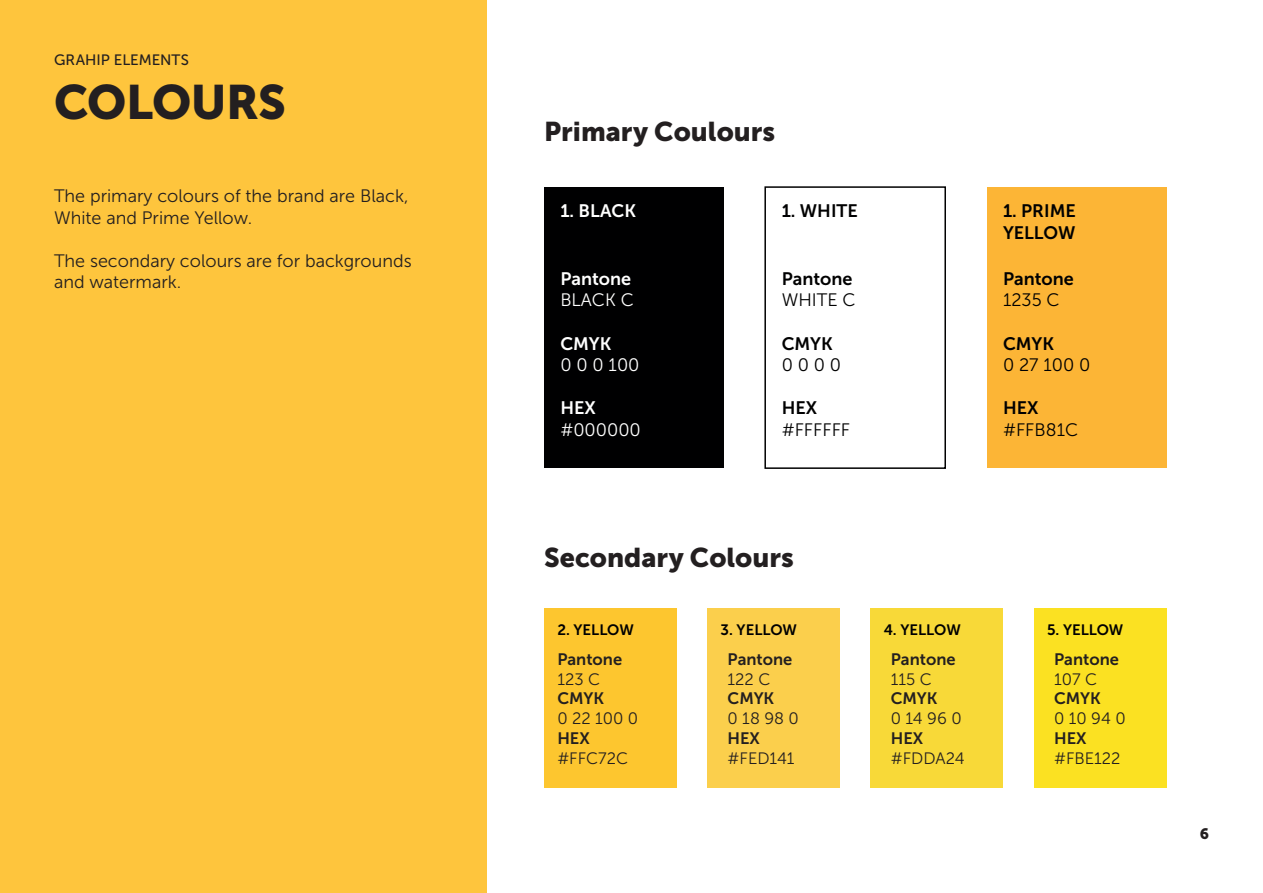
<style>
.page{position:relative;width:1263px;height:893px;background:#fff}
.page>*{position:absolute;margin:0;border:0;box-sizing:border-box;transform-origin:0 0}
.t1{font:48px "Museo Sans 900";letter-spacing:-.015em;color:#231f20}
.t2{font:27px "Museo Sans 900";color:#231f20}
.t3{font:18px/21.6px "Museo Sans 300";color:#231f20}
.t4{font:18px "Museo Sans 700";color:#000001}
.t5{font:18px "Museo Sans 300";color:#000001}
.t6{font:18px "Museo Sans 700";color:#fff}
.t7{font:18px "Museo Sans 300";color:#fff}
.t8{font:16.5px "Museo Sans 300";color:#231f20}
.t9{font:16.5px "Museo Sans 700";color:#231f20}
.t10{font:15px "Museo Sans 700";color:#000001}
.Body{font:15px "Museo Sans 500";letter-spacing:.005em;color:#231f20}
.t11{font:15px "Museo Sans 900";color:#231f20}
</style>
<div class="page">
<div style="left:0;top:0;width:487px;height:893px;background:#fec53d"></div>
<div style="left:544px;top:188px;width:180px;height:280px;background:#000001"></div>
<div style="left:544px;top:608px;width:132px;height:180px;background:#fdc62f"></div>
<div style="left:764px;top:186px;width:182px;height:283px;background:#fff;border:2px solid #000001"></div>
<div style="left:707px;top:608px;width:133px;height:180px;background:#fbcf4c"></div>
<div style="left:987px;top:188px;width:179px;height:280px;background:#fcb536"></div>
<div style="left:871px;top:608px;width:132px;height:180px;background:#f8d938"></div>
<div style="left:1034px;top:608px;width:132px;height:180px;background:#fbe122"></div>
<p class="Body" style="left:54px;top:52px;width:136px">GRAHIP ELEMENTS</p>
<h1 class="t1" style="left:54px;top:75px;width:234px">COLOURS</h1>
<p class="t3" style="left:54px;top:185px;width:356px">The primary colours of the brand are Black,<br>White and Prime Yellow.</p>
<p class="t3" style="left:54px;top:250px;width:359px">The secondary colours are for backgrounds and watermark.</p>
<p class="t2" style="left:544px;top:117px;width:233px">Primary Coulours</p>
<p class="t6" style="left:560px;top:201px;width:77px">1. BLACK</p>
<p class="t4" style="left:782px;top:201px;width:78px">1. WHITE</p>
<p class="t4" style="left:1003px;top:201px;width:74px">1. PRIME</p>
<p class="t4" style="left:1003px;top:223px;width:74px">YELLOW</p>
<p class="t6" style="left:560px;top:269px;width:72px">Pantone</p>
<p class="t7" style="left:560px;top:290px;width:75px">BLACK C</p>
<p class="t6" style="left:560px;top:333px;width:53px">CMYK</p>
<p class="t7" style="left:560px;top:355px;width:81px">0 0 0 100</p>
<p class="t6" style="left:560px;top:398px;width:37px">HEX</p>
<p class="t7" style="left:560px;top:420px;width:82px">#000000</p>
<p class="t4" style="left:782px;top:269px;width:72px">Pantone</p>
<p class="t5" style="left:782px;top:290px;width:75px">WHITE C</p>
<p class="t4" style="left:782px;top:333px;width:53px">CMYK</p>
<p class="t5" style="left:782px;top:355px;width:61px">0 0 0 0</p>
<p class="t4" style="left:782px;top:398px;width:37px">HEX</p>
<p class="t5" style="left:782px;top:420px;width:70px">#FFFFFF</p>
<p class="t2" style="left:544px;top:542px;width:251px">Secondary Colours</p>
<p class="t4" style="left:1003px;top:269px;width:72px">Pantone</p>
<p class="t5" style="left:1003px;top:290px;width:58px">1235 C</p>
<p class="t4" style="left:1003px;top:333px;width:53px">CMYK</p>
<p class="t5" style="left:1003px;top:355px;width:89px">0 27 100 0</p>
<p class="t4" style="left:1003px;top:398px;width:37px">HEX</p>
<p class="t5" style="left:1003px;top:420px;width:77px">#FFB81C</p>
<p class="t10" style="left:557px;top:622px;width:78px">2. YELLOW</p>
<p class="t10" style="left:721px;top:622px;width:78px">3. YELLOW</p>
<p class="t10" style="left:884px;top:622px;width:78px">4. YELLOW</p>
<p class="t10" style="left:1047px;top:622px;width:78px">5. YELLOW</p>
<p class="t9" style="left:557px;top:650px;width:66px">Pantone</p>
<p class="t8" style="left:557px;top:670px;width:44px">123 C</p>
<p class="t9" style="left:557px;top:689px;width:48px">CMYK</p>
<p class="t8" style="left:557px;top:709px;width:82px">0 22 100 0</p>
<p class="t9" style="left:557px;top:729px;width:34px">HEX</p>
<p class="t8" style="left:557px;top:749px;width:72px">#FFC72C</p>
<p class="t9" style="left:727px;top:650px;width:66px">Pantone</p>
<p class="t8" style="left:727px;top:670px;width:44px">122 C</p>
<p class="t9" style="left:727px;top:689px;width:48px">CMYK</p>
<p class="t8" style="left:727px;top:709px;width:73px">0 18 98 0</p>
<p class="t9" style="left:727px;top:729px;width:34px">HEX</p>
<p class="t8" style="left:727px;top:749px;width:69px">#FED141</p>
<p class="t9" style="left:891px;top:650px;width:66px">Pantone</p>
<p class="t8" style="left:891px;top:670px;width:43px">115 C</p>
<p class="t9" style="left:891px;top:689px;width:48px">CMYK</p>
<p class="t8" style="left:891px;top:709px;width:72px">0 14 96 0</p>
<p class="t9" style="left:891px;top:729px;width:34px">HEX</p>
<p class="t8" style="left:891px;top:749px;width:75px">#FDDA24</p>
<p class="t9" style="left:1054px;top:650px;width:66px">Pantone</p>
<p class="t8" style="left:1054px;top:670px;width:45px">107 C</p>
<p class="t9" style="left:1054px;top:689px;width:48px">CMYK</p>
<p class="t8" style="left:1054px;top:709px;width:73px">0 10 94 0</p>
<p class="t9" style="left:1054px;top:729px;width:34px">HEX</p>
<p class="t8" style="left:1054px;top:749px;width:68px">#FBE122</p>
<p class="t11" style="left:1200px;top:825px;width:11px">6</p>
</div>
